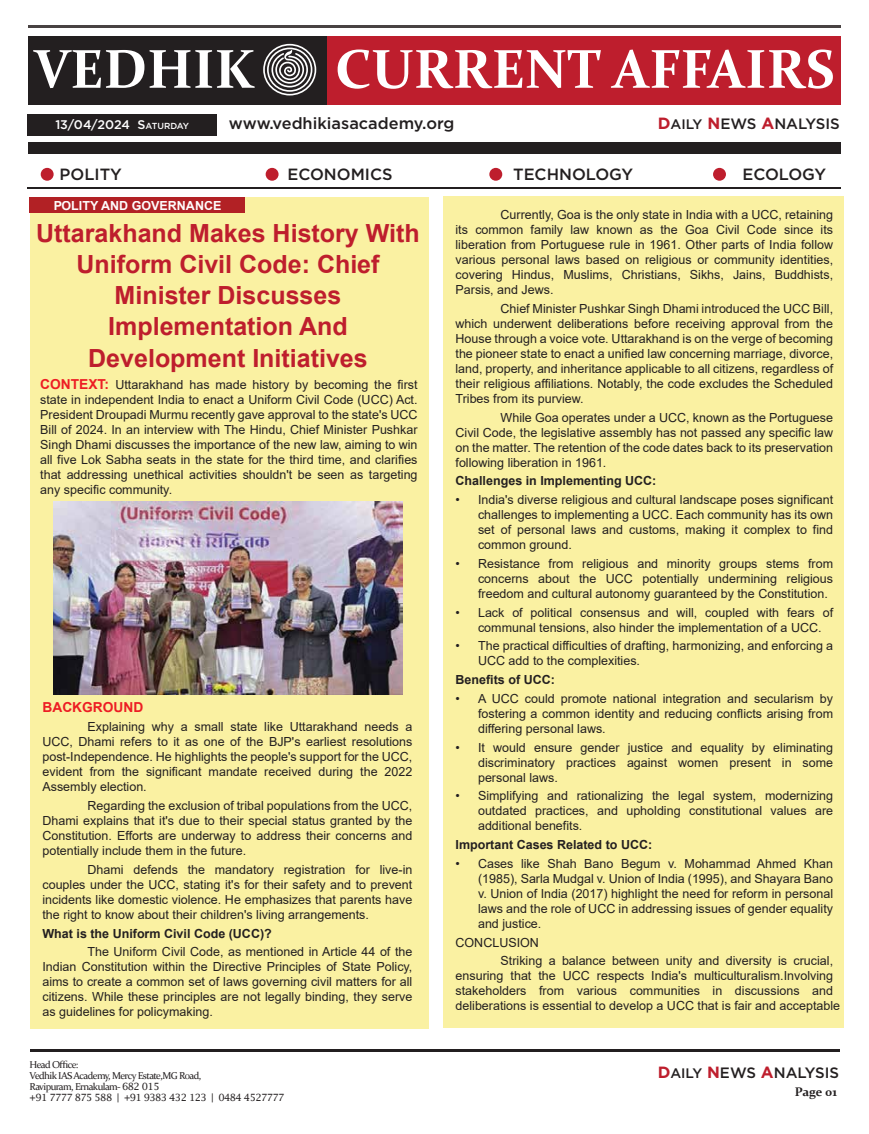
<style>
.page{position:relative;width:869px;height:1134px;background:#fff}
.page>*{position:absolute;margin:0;border:0;box-sizing:border-box;transform-origin:0 0}
.t1{font:700 55px "Constantia";color:#fff}
.t2{font:700 25px/31.2px "Arial";color:#be1e2d;text-align:center}
.t3{font:500 16.25px "Gotham";color:#231f20}
.t4{font:500 15px "Gotham";color:#231f20}
.t5{font:700 13.75px "Arial";color:#ed1d24}
.t6{font:12.5px/15px "Arial";color:#231f20;text-align:justify}
.t7{font:700 12.5px "Arial";color:#231f20}
.t8{font:700 12.5px "Arial";color:#fff}
.t9{font:500 12.5px "Gotham";color:#fff}
.t10{font:700 12.5px "Constantia";letter-spacing:-.005em;color:#231f20}
.t11{font:10px/11.2px "Constantia";letter-spacing:-.06em;color:#231f20}
.t12{font:10px "Lucida Fax";letter-spacing:-.06em;color:#231f20}
.s1{font-size:8.75px}
.s2{font-weight:700;font-size:16.25px;color:#be1e2d}
.s3{font-size:13.75px}
.s4{font-weight:700;font-size:13.75px;color:#ed1d24}
.s5{font-family:"Lucida Fax"}
</style>
<div class="page">
<hr style="left:30px;top:1050px;width:808px;height:2px;background:#231f20">
<div style="left:41px;top:168px;width:13px;height:13px;background:#be1e2d;border-radius:50%"></div>
<div style="left:28px;top:114px;width:189px;height:21px;background:#231f20"></div>
<hr style="left:28px;top:25px;width:812px;height:2px;background:#484242">
<div style="left:28px;top:142px;width:812px;height:11px;background:#231f20"></div>
<div style="left:28px;top:36px;width:299px;height:69px;background:#231f20"></div>
<div style="left:327px;top:36px;width:513px;height:69px;background:#be1e2d"></div>
<div style="left:712px;top:168px;width:13px;height:13px;background:#be1e2d;border-radius:50%"></div>
<div style="left:489px;top:168px;width:13px;height:13px;background:#be1e2d;border-radius:50%"></div>
<div style="left:265px;top:168px;width:13px;height:13px;background:#be1e2d;border-radius:50%"></div>
<svg style="left:263px;top:44px;width:53px;height:52px"></svg>
<hr style="left:27px;top:187px;width:813px;height:1px;background:#231f20">
<div style="left:30px;top:197px;width:398px;height:831px;background:#faf1a2"></div>
<div style="left:30px;top:197px;width:215px;height:16px;background:#b21f24"></div>
<div style="left:443px;top:196px;width:400px;height:832px;background:#faf1a2"></div>
<img style="left:54px;top:502px;width:348px;height:193px">
<h1 class="t1" style="left:34px;top:31px;width:223px">VEDHIK</h1>
<h1 class="t1" style="left:335px;top:31px;width:501px">CURRENT AFFAIRS</h1>
<p class="t9" style="left:55px;top:116px;width:135px">13/04/2024 S<span class="s1">ATURDAY</span></p>
<h3 class="t3" style="left:60px;top:163px;width:64px">POLITY</h3>
<h3 class="t3" style="left:229px;top:113px;width:227px">www.vedhikiasacademy.org</h3>
<p class="t4" style="left:657px;top:113px;width:183px"><span class="s2">D</span><span class="s3">AILY</span> <span class="s2">N</span>EWS <span class="s2">A</span>NALYSIS</p>
<h3 class="t3" style="left:287px;top:163px;width:107px">ECONOMICS</h3>
<h3 class="t3" style="left:513px;top:163px;width:121px">TECHNOLOGY</h3>
<h3 class="t3" style="left:742px;top:163px;width:85px">ECOLOGY</h3>
<p class="t8" style="left:53px;top:197px;width:170px">POLITY AND GOVERNANCE</p>
<h2 class="t2" style="left:36px;top:217px;width:385px">Uttarakhand Makes History With<br>Uniform Civil Code: Chief<br>Minister Discusses<br>Implementation And<br>Development Initiatives</h2>
<p class="t6" style="left:40px;top:377px;width:378px"><span class="s4">CONTEXT:</span> Uttarakhand has made history by becoming the first state in independent India to enact a Uniform Civil Code (UCC) Act.<br>President Droupadi Murmu recently gave approval to the state's UCC Bill of 2024. In an interview with The Hindu, Chief Minister Pushkar Singh Dhami discusses the importance of the new law, aiming to win all five Lok Sabha seats in the state for the third time, and clarifies that addressing unethical activities shouldn't be seen as targeting any specific community.</p>
<p class="t5" style="left:42px;top:698px;width:102px">BACKGROUND</p>
<p class="t6" style="left:42px;top:719px;width:371px;text-indent:45px">Explaining why a small state like Uttarakhand needs a UCC, Dhami refers to it as one of the BJP's earliest resolutions post-Independence. He highlights the people's support for the UCC, evident from the significant mandate received during the 2022<br>Assembly election.</p>
<p class="t6" style="left:42px;top:798px;width:371px;text-indent:45px">Regarding the exclusion of tribal populations from the UCC, Dhami explains that it's due to their special status granted by the Constitution. Efforts are underway to address their concerns and potentially include them in the future.</p>
<p class="t6" style="left:42px;top:862px;width:371px;text-indent:45px">Dhami defends the mandatory registration for live-in couples under the UCC, stating it's for their safety and to prevent incidents like domestic violence. He emphasizes that parents have the right to know about their children's living arrangements.</p>
<p class="t7" style="left:42px;top:924px;width:231px">What is the Uniform Civil Code (UCC)?</p>
<p class="t6" style="left:42px;top:944px;width:371px;text-indent:45px">The Uniform Civil Code, as mentioned in Article 44 of the Indian Constitution within the Directive Principles of State Policy, aims to create a common set of laws governing civil matters for all citizens. While these principles are not legally binding, they serve as guidelines for policymaking.</p>
<p class="t11" style="left:30px;top:1058px;width:173px">Head Office:<br>Vedhik IAS Academy, Mercy Estate,MG Road,<br>Ravipuram, Ernakulam- <span class="s5">682 015</span></p>
<p class="t12" style="left:30px;top:1092px;width:256px">+91 7777 875 588 | +91 9383 432 123 | 0484 4527777</p>
<p class="t6" style="left:455px;top:207px;width:379px;text-indent:45px">Currently, Goa is the only state in India with a UCC, retaining its common family law known as the Goa Civil Code since its liberation from Portuguese rule in 1961. Other parts of India follow various personal laws based on religious or community identities, covering Hindus, Muslims, Christians, Sikhs, Jains, Buddhists, Parsis, and Jews.</p>
<p class="t6" style="left:455px;top:301px;width:379px;text-indent:45px">Chief Minister Pushkar Singh Dhami introduced the UCC Bill, which underwent deliberations before receiving approval from the House through a voice vote. Uttarakhand is on the verge of becoming the pioneer state to enact a unified law concerning marriage, divorce, land, property, and inheritance applicable to all citizens, regardless of their religious affiliations. Notably, the code excludes the Scheduled Tribes from its purview.</p>
<p class="t6" style="left:455px;top:410px;width:379px;text-indent:45px">While Goa operates under a UCC, known as the Portuguese Civil Code, the legislative assembly has not passed any specific law on the matter. The retention of the code dates back to its preservation following liberation in 1961.</p>
<p class="t7" style="left:455px;top:472px;width:202px">Challenges in Implementing UCC:</p>
<p class="t6" style="left:478px;top:492px;width:356px;text-indent:-22px">• India's diverse religious and cultural landscape poses significant challenges to implementing a UCC. Each community has its own set of personal laws and customs, making it complex to find common ground.</p>
<p class="t6" style="left:478px;top:556px;width:356px;text-indent:-22px">• Resistance from religious and minority groups stems from concerns about the UCC potentially undermining religious freedom and cultural autonomy guaranteed by the Constitution.</p>
<p class="t6" style="left:478px;top:605px;width:356px;text-indent:-22px">• Lack of political consensus and will, coupled with fears of communal tensions, also hinder the implementation of a UCC.</p>
<p class="t6" style="left:478px;top:638px;width:356px;text-indent:-22px">• The practical difficulties of drafting, harmonizing, and enforcing a<br>UCC add to the complexities.</p>
<p class="t7" style="left:455px;top:671px;width:101px">Benefits of UCC:</p>
<p class="t6" style="left:478px;top:691px;width:356px;text-indent:-22px">• A UCC could promote national integration and secularism by fostering a common identity and reducing conflicts arising from differing personal laws.</p>
<p class="t6" style="left:478px;top:740px;width:356px;text-indent:-22px">• It would ensure gender justice and equality by eliminating discriminatory practices against women present in some personal laws.</p>
<p class="t6" style="left:478px;top:788px;width:356px;text-indent:-22px">• Simplifying and rationalizing the legal system, modernizing outdated practices, and upholding constitutional values are additional benefits.</p>
<p class="t7" style="left:455px;top:836px;width:198px">Important Cases Related to UCC:</p>
<p class="t6" style="left:478px;top:856px;width:356px;text-indent:-22px">• Cases like Shah Bano Begum v. Mohammad Ahmed Khan (1985), Sarla Mudgal v. Union of India (1995), and Shayara Bano v. Union of India (2017) highlight the need for reform in personal laws and the role of UCC in addressing issues of gender equality and justice.</p>
<p class="t6" style="left:500px;top:933px;width:334px;line-height:18.8px;text-indent:-45px">CONCLUSION<br>Striking a balance between unity and diversity is crucial,</p>
<p class="t6" style="left:455px;top:968px;width:386px;text-align:left">ensuring that the UCC respects India's multiculturalism.Involving stakeholders from various communities in discussions and deliberations is essential to develop a UCC that is fair and acceptable</p>
<p class="t4" style="left:657px;top:1063px;width:183px"><span class="s2">D</span><span class="s3">AILY</span> <span class="s2">N</span>EWS <span class="s2">A</span>NALYSIS</p>
<p class="t10" style="left:794px;top:1083px;width:44px">Page 01</p>
</div>
